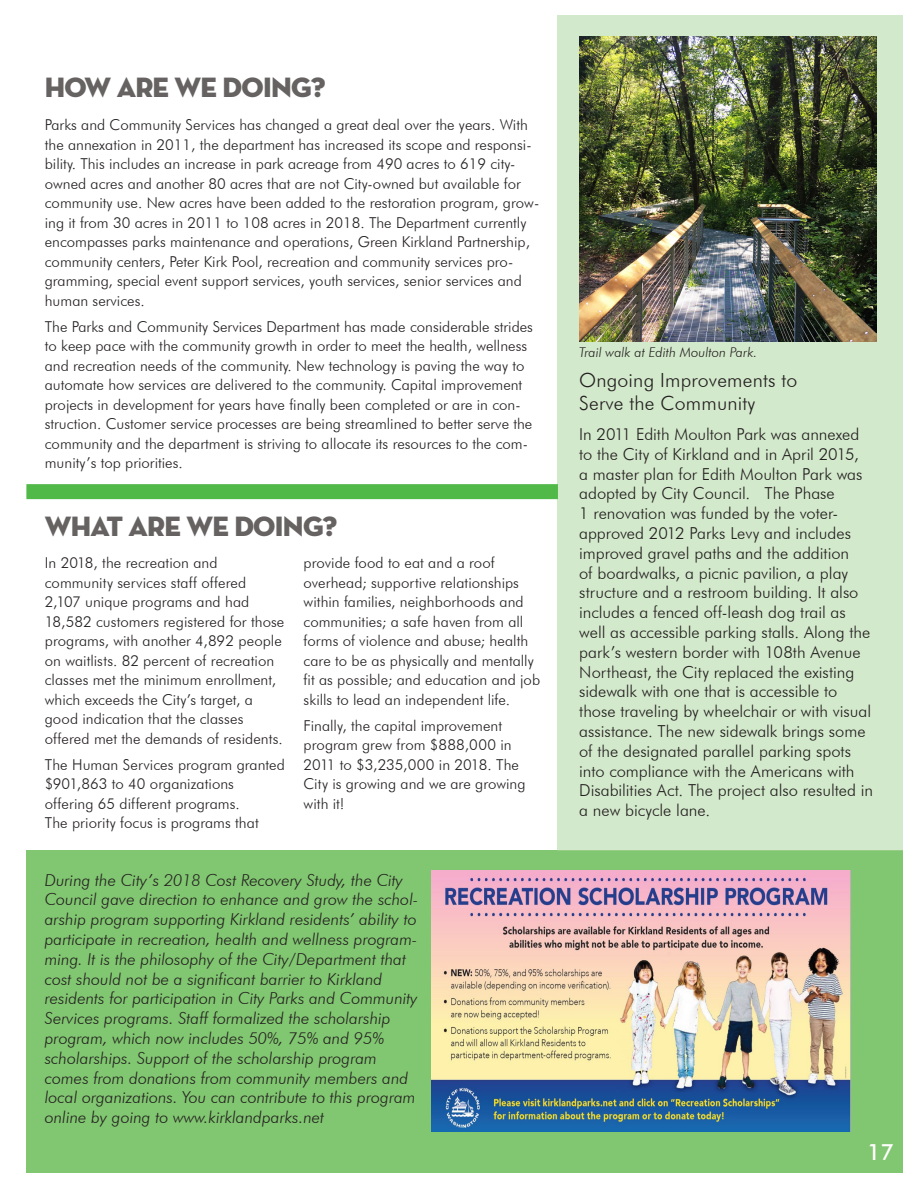
<style>
.page{position:relative;width:918px;height:1188px;background:#fff}
.page>*{position:absolute;margin:0;border:0;box-sizing:border-box;transform-origin:0 0}
.accomp_title{font:28.5px "Neutra Disp Exp Titling";letter-spacing:-.025em;color:#656261}
.Paragraph_Style_2{font:500 22.5px "Futura BT";color:#fff}
.table_text_bold{font:300 19.5px/23.4px "Futura BT";letter-spacing:.01em;color:#231f20}
.body_text{font:300 16.5px/19.8px "Futura BT";color:#231f20}
.table_text_bold-2{font:italic 300 16.5px/19.8px "Futura BT";color:#231f20}
.t1{font:300 15px/19.5px "Futura BT";color:#231f20}
.body_text-2{font:italic 300 13.5px "Futura BT";color:#231f20}
</style>
<div class="page">
<div style="left:26px;top:850px;width:892px;height:338px;background:#81c670"></div>
<div style="left:558px;top:0;width:360px;height:850px;background:#d3e9cb"></div>
<div style="left:26px;top:484px;width:532px;height:15px;background:#51b948"></div>
<img style="left:579px;top:37px;width:298px;height:305px">
<img style="left:432px;top:870px;width:419px;height:261px">
<div style="left:0;top:0;width:918px;height:1188px;border:15px solid #fff"></div>
<p class="accomp_title" style="left:45px;top:69px;width:282px">HOW ARE WE DOING?</p>
<p class="t1" style="left:45px;top:115px;width:496px">Parks and Community Services has changed a great deal over the years. With the annexation in 2011, the department has increased its scope and responsi&shy;bility. This includes an increase in park acreage from 490 acres to 619 city&shy;owned acres and another 80 acres that are not City-owned but available for community use. New acres have been added to the restoration program, grow&shy;ing it from 30 acres in 2011 to 108 acres in 2018. The Department currently encompasses parks maintenance and operations, Green Kirkland Partnership, community centers, Peter Kirk Pool, recreation and community services pro&shy;gramming, special event support services, youth services, senior services and human services.</p>
<p class="t1" style="left:45px;top:317px;width:490px">The Parks and Community Services Department has made considerable strides to keep pace with the community growth in order to meet the health, wellness and recreation needs of the community. New technology is paving the way to automate how services are delivered to the community. Capital improvement projects in development for years have finally been completed or are in con&shy;struction. Customer service processes are being streamlined to better serve the community and the department is striving to allocate its resources to the com&shy;munity’s top priorities.</p>
<p class="accomp_title" style="left:45px;top:509px;width:294px">WHAT ARE WE DOING?</p>
<p class="t1" style="left:45px;top:553px;width:241px">In 2018, the recreation and community services staff offered 2,107 unique programs and had 18,582 customers registered for those programs, with another 4,892 people on waitlists. 82 percent of recreation classes met the minimum enrollment, which exceeds the City’s target, a good indication that the classes offered met the demands of residents.</p>
<p class="t1" style="left:45px;top:755px;width:242px">The Human Services program granted $901,863 to 40 organizations offering 65 different programs.<br>The priority focus is programs that</p>
<p class="t1" style="left:304px;top:553px;width:238px">provide food to eat and a roof overhead; supportive relationships within families, neighborhoods and communities; a safe haven from all forms of violence and abuse; health care to be as physically and mentally fit as possible; and education and job skills to lead an independent life.</p>
<p class="t1" style="left:304px;top:716px;width:224px">Finally, the capital improvement program grew from $888,000 in<br>2011 to $3,235,000 in 2018. The<br>City is growing and we are growing with it!</p>
<p class="table_text_bold-2" style="left:45px;top:870px;width:375px">During the City’s 2018 Cost Recovery Study, the City Council gave direction to enhance and grow the schol&shy;arship program supporting Kirkland residents’ ability to participate in recreation, health and wellness program&shy;ming. It is the philosophy of the City/Department that cost should not be a significant barrier to Kirkland residents for participation in City Parks and Community Services programs. Staff formalized the scholarship program, which now includes 50%, 75% and 95% scholarships. Support of the scholarship program comes from donations from community members and local organizations. You can contribute to this program online by going to www.kirklandparks.net</p>
<p class="body_text-2" style="left:579px;top:344px;width:180px">Trail walk at Edith Moulton Park.</p>
<p class="table_text_bold" style="left:579px;top:368px;width:220px">Ongoing Improvements to<br>Serve the Community</p>
<p class="body_text" style="left:579px;top:424px;width:295px">In 2011 Edith Moulton Park was annexed to the City of Kirkland and in April 2015,<br>a master plan for Edith Moulton Park was adopted by City Council. The Phase<br>1 renovation was funded by the voter&shy;approved 2012 Parks Levy and includes improved gravel paths and the addition<br>of boardwalks, a picnic pavilion, a play structure and a restroom building. It also includes a fenced off-leash dog trail as well as accessible parking stalls. Along the park’s western border with 108th Avenue Northeast, the City replaced the existing sidewalk with one that is accessible to those traveling by wheelchair or with visual assistance. The new sidewalk brings some of the designated parallel parking spots into compliance with the Americans with Disabilities Act. The project also resulted in a new bicycle lane.</p>
<p class="Paragraph_Style_2" style="left:867px;top:1138px;width:29px">17</p>
</div>
